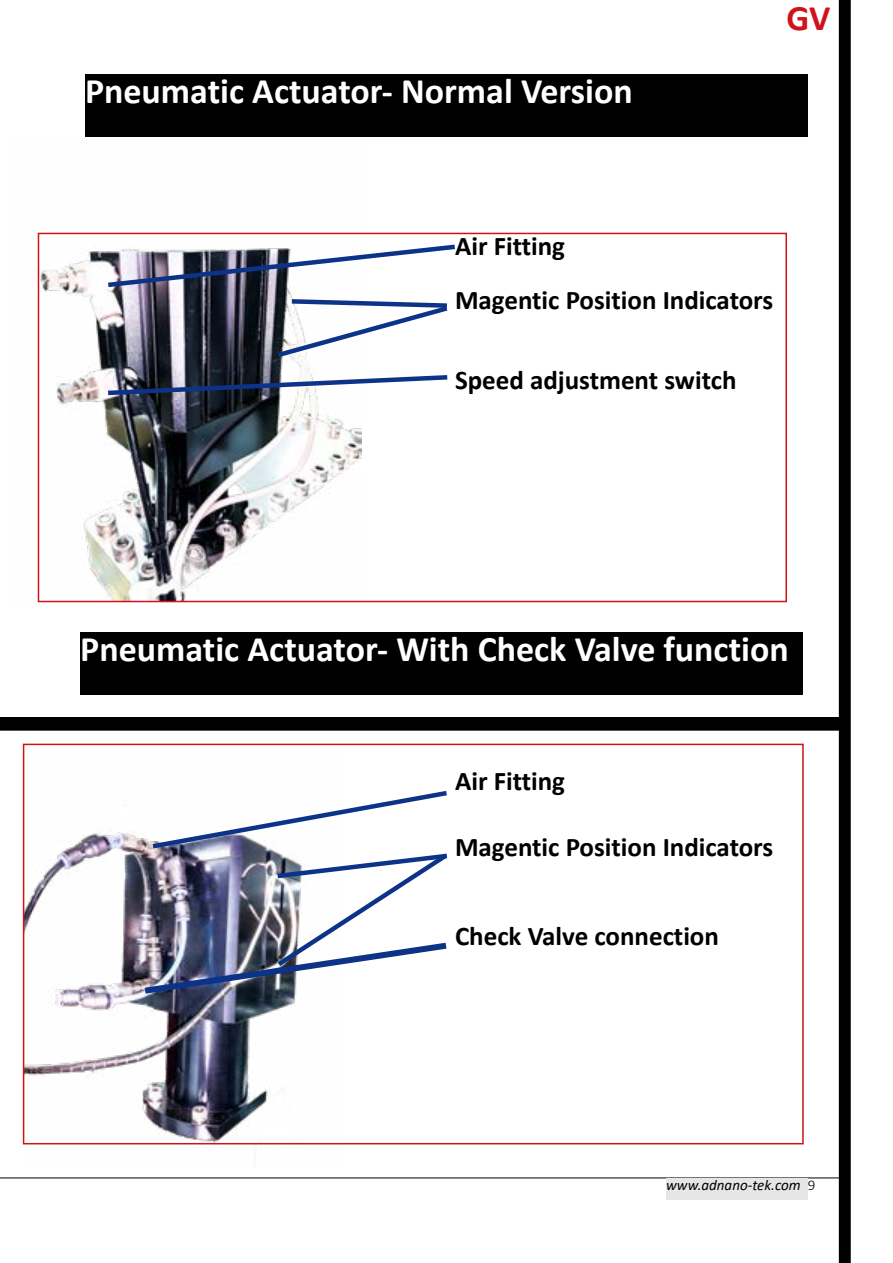
<style>
.page{position:relative;width:893px;height:1263px;background:#fff}
.page>*{position:absolute;margin:0;border:0;box-sizing:border-box;transform-origin:0 0}
.t1{font:700 36px "Calibri";color:#fff}
.t2{font:700 36px "Calibri";color:#d0121b}
.t3{font:700 27px/53.8px "Calibri";color:#000}
.t4{font:italic 15px "Calibri";color:#000}
.s1{font-weight:300;font-style:normal}
</style>
<div class="page">
<div style="left:839px;top:0;width:11px;height:1263px;background:#000"></div>
<img style="left:37px;top:232px;width:324px;height:370px">
<svg style="left:103px;top:242px;width:352px;height:48px"></svg>
<svg style="left:273px;top:297px;width:175px;height:63px"></svg>
<svg style="left:103px;top:373px;width:345px;height:25px"></svg>
<div style="left:85px;top:74px;width:723px;height:63px;background:#000"></div>
<div style="left:80px;top:632px;width:723px;height:62px;background:#000"></div>
<div style="left:0;top:718px;width:839px;height:12px;background:#000"></div>
<img style="left:23px;top:830px;width:318px;height:315px">
<hr style="left:0;top:1178px;width:840px;height:1px;background:#000">
<div style="left:666px;top:1178px;width:142px;height:21px;background:#e6e6e6"></div>
<img style="left:138px;top:791px;width:310px;height:206px">
<div style="left:23px;top:744px;width:781px;height:400px;border:2px solid #d0121b"></div>
<div style="left:38px;top:233px;width:749px;height:369px;border:2px solid #d0121b"></div>
<h1 class="t1" style="left:85px;top:66px;width:549px">Pneumatic Actuator- Normal Version</h1>
<h1 class="t2" style="left:786px;top:-8px;width:46px">GV</h1>
<p class="t3" style="left:455px;top:219px;width:320px">Air Fitting<br>Magentic Position Indicators</p>
<p class="t3" style="left:455px;top:353px;width:283px">Speed adjustment switch</p>
<h1 class="t1" style="left:80px;top:624px;width:710px">Pneumatic Actuator- With Check Valve function</h1>
<p class="t3" style="left:455px;top:753px;width:112px">Air Fitting</p>
<p class="t3" style="left:455px;top:820px;width:320px">Magentic Position Indicators</p>
<p class="t3" style="left:455px;top:908px;width:265px">Check Valve connection</p>
<p class="t4" style="left:666px;top:1175px;width:151px">www.adnano-tek.com <span class="s1">9</span></p>
</div>
